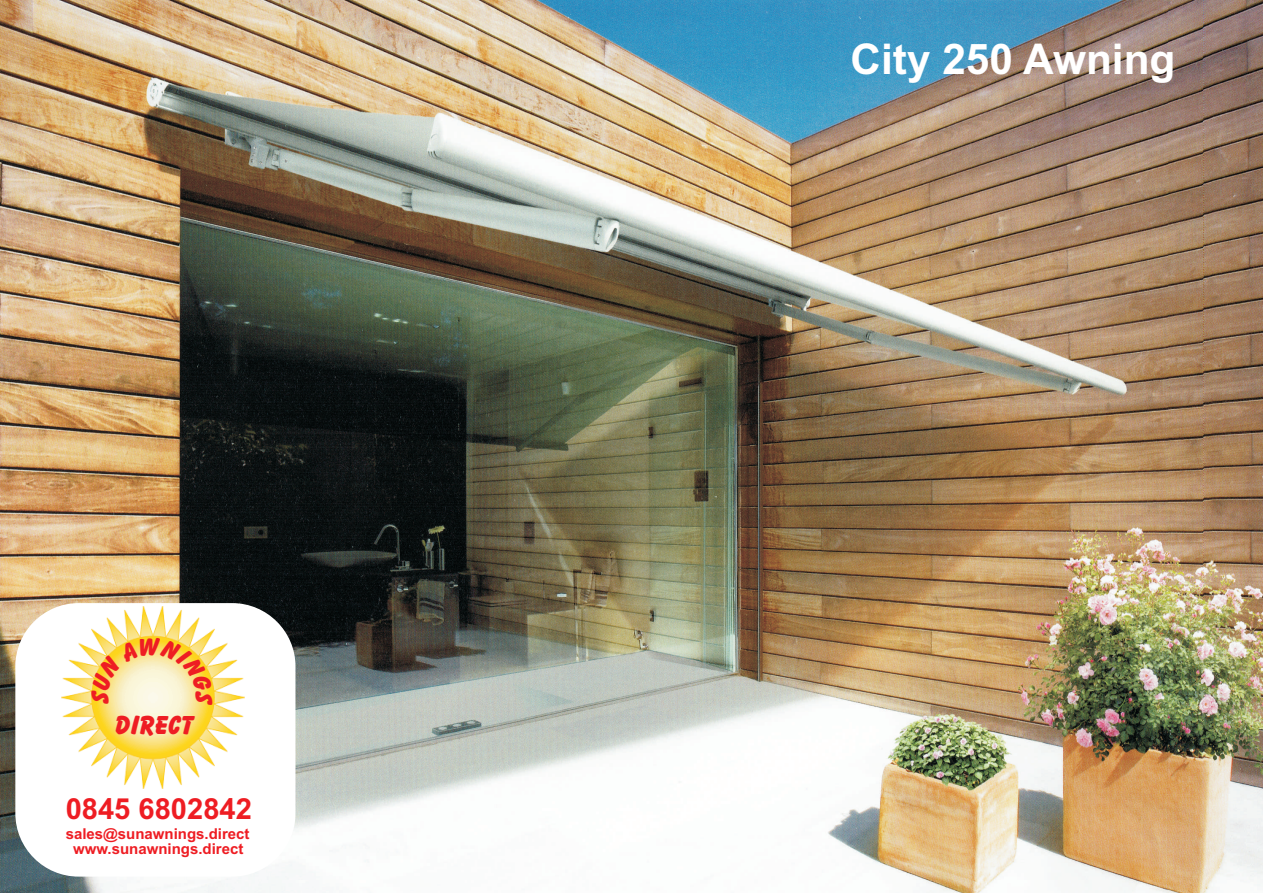
<style>
.page{position:relative;width:1263px;height:893px;background:#fff}
.page>*{position:absolute;margin:0;border:0;box-sizing:border-box;transform-origin:0 0}
.t1{font:700 42.3px "Arial";color:#fff}
.t2{font:700 29.1px "Arial";color:#ee1d23}
.t3{font:800 26.55px "Balloon BT";color:#ee1d23}
.t4{font:700 15px/14.9px "Arial";color:#ee1d23;text-align:center}
</style>
<div class="page">
<img style="left:0;top:0;width:1263px;height:893px">
<div style="left:15px;top:603px;width:280px;height:274px;background:#fff;border-radius:63px"></div>
<img style="left:61px;top:606px;width:184px;height:182px">
<svg style="left:91px;top:638px;width:122px;height:67px;background:#fae58d"></svg>
<h3 class="t3" style="left:115px;top:714px;width:80px">DIRECT</h3>
<h2 class="t2" style="left:66px;top:798px;width:188px">0845 6802842</h2>
<p class="t4" style="left:66px;top:828px;width:185px">sales@sunawnings.direct www.sunawnings.direct</p>
<h1 class="t1" style="left:850px;top:44px;width:326px">City 250 Awning</h1>
</div>
